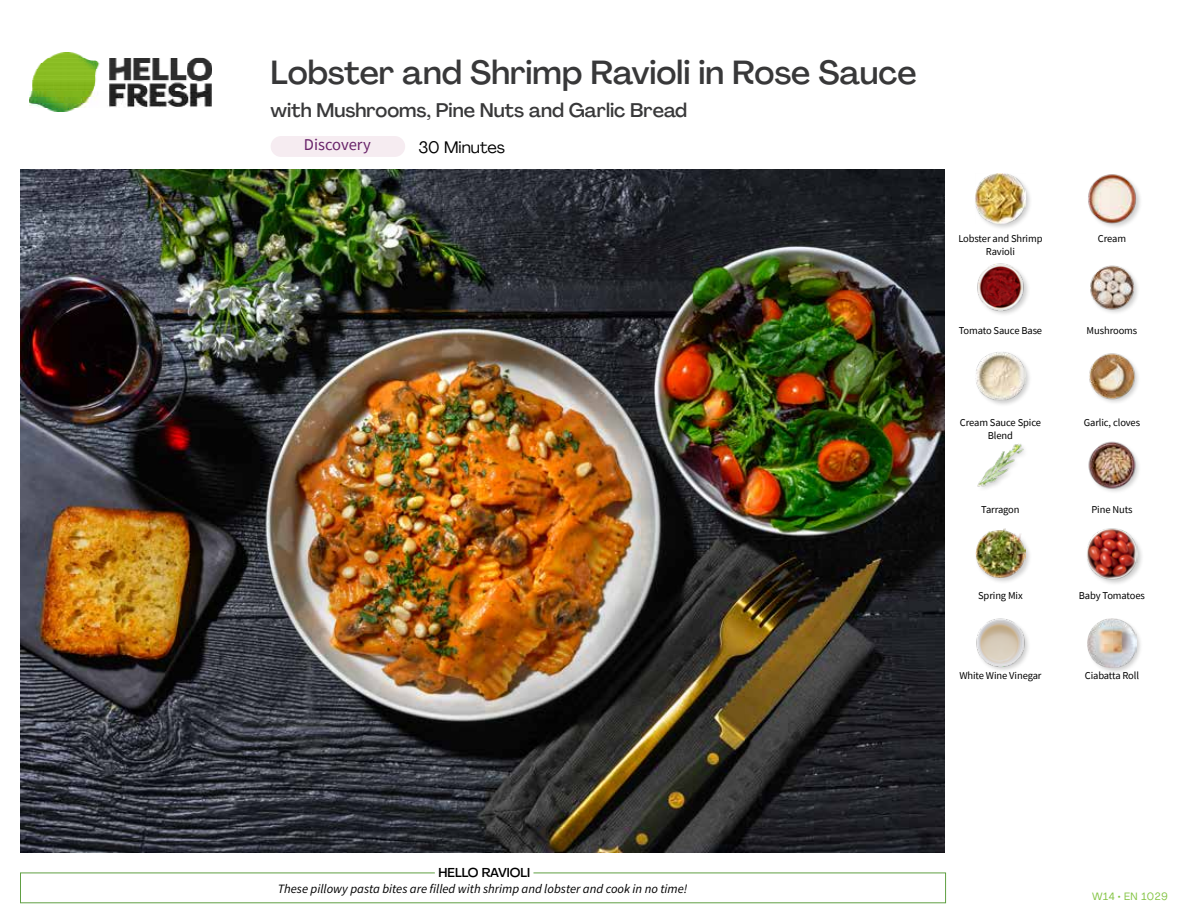
<style>
.page{position:relative;width:1188px;height:918px;background:#fff}
.page>*{position:absolute;margin:0;border:0;box-sizing:border-box;transform-origin:0 0}
.t1{font:500 33px "Agrandir";color:#383839}
.t2{font:500 19.5px "Agrandir";color:#383839}
.t3{font:16.5px "Source Sans Pro";color:#682369}
.t4{font:16.5px "Agrandir";color:#000}
.t5{font:italic 12.75px "Source Sans Pro";color:#000}
.t6{font:500 12.75px "Agrandir";color:#000}
.t7{font:10.5px/13.5px "Source Sans Pro";letter-spacing:-.01em;color:#000;text-align:center}
.t8{font:10.5px "Agrandir";letter-spacing:.05em;color:#82c341}
</style>
<div class="page">
<img style="left:30px;top:53px;width:181px;height:59px">
<div style="left:20px;top:873px;width:926px;height:30px;border:1px solid #609f43"></div>
<div style="left:435px;top:865px;width:98px;height:15px;background:#fff"></div>
<img style="left:21px;top:170px;width:924px;height:682px">
<div style="left:271px;top:136px;width:134px;height:21px;background:#f6ecf1;border-radius:10px"></div>
<div style="left:1086px;top:617px;width:57px;height:58px;background:#000;opacity:.2"></div>
<img style="left:1087px;top:618px;width:49px;height:49px">
<img style="left:976px;top:618px;width:53px;height:52px">
<div style="left:1085px;top:528px;width:60px;height:59px;background:#000;opacity:.2"></div>
<img style="left:1086px;top:528px;width:52px;height:52px">
<div style="left:974px;top:528px;width:58px;height:56px;background:#000;opacity:.2"></div>
<img style="left:975px;top:529px;width:51px;height:50px">
<img style="left:1088px;top:441px;width:51px;height:51px">
<img style="left:977px;top:443px;width:47px;height:46px">
<img style="left:1089px;top:353px;width:49px;height:50px">
<div style="left:975px;top:351px;width:57px;height:57px;background:#000;opacity:.2"></div>
<img style="left:976px;top:351px;width:49px;height:50px">
<img style="left:1090px;top:265px;width:48px;height:48px">
<img style="left:977px;top:263px;width:51px;height:51px">
<img style="left:1088px;top:174px;width:52px;height:52px">
<div style="left:974px;top:172px;width:59px;height:59px;background:#000;opacity:.2"></div>
<img style="left:976px;top:173px;width:49px;height:50px">
<h1 class="t1" style="left:271px;top:52px;width:648px">Lobster and Shrimp Ravioli in Rose Sauce</h1>
<h2 class="t2" style="left:271px;top:98px;width:418px">with Mushrooms, Pine Nuts and Garlic Bread</h2>
<h3 class="t3" style="left:304px;top:134px;width:68px">Discovery</h3>
<h3 class="t4" style="left:418px;top:137px;width:88px">30 Minutes</h3>
<p class="t7" style="left:958px;top:231px;width:86px">Lobster and Shrimp<br>Ravioli</p>
<p class="t7" style="left:1098px;top:231px;width:30px">Cream</p>
<p class="t7" style="left:959px;top:324px;width:85px">Tomato Sauce Base</p>
<p class="t7" style="left:1087px;top:324px;width:52px">Mushrooms</p>
<p class="t7" style="left:960px;top:416px;width:83px">Cream Sauce Spice<br>Blend</p>
<p class="t7" style="left:1084px;top:416px;width:58px">Garlic, cloves</p>
<p class="t7" style="left:981px;top:503px;width:40px">Tarragon</p>
<p class="t7" style="left:1091px;top:503px;width:43px">Pine Nuts</p>
<p class="t7" style="left:978px;top:589px;width:46px">Spring Mix</p>
<p class="t7" style="left:1079px;top:589px;width:68px">Baby Tomatoes</p>
<p class="t7" style="left:959px;top:669px;width:84px">White Wine Vinegar</p>
<p class="t7" style="left:1085px;top:669px;width:56px">Ciabatta Roll</p>
<p class="t6" style="left:439px;top:864px;width:93px">HELLO RAVIOLI</p>
<p class="t5" style="left:278px;top:881px;width:411px">These pillowy pasta bites are filled with shrimp and lobster and cook in no time!</p>
<p class="t8" style="left:1092px;top:890px;width:77px">W14 • EN 1029</p>
</div>
